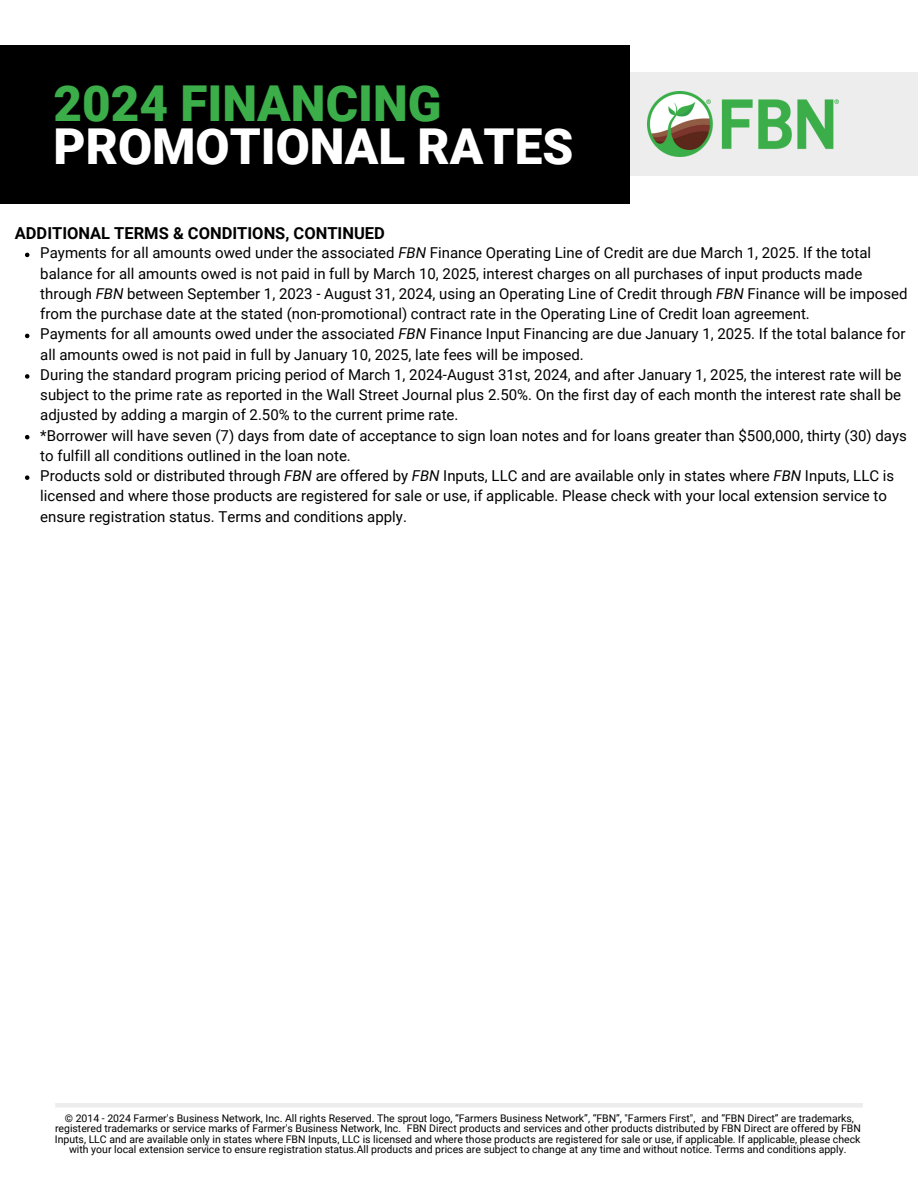
<style>
.page{position:relative;width:918px;height:1188px;background:#fff}
.page>*{position:absolute;margin:0;border:0;box-sizing:border-box;transform-origin:0 0}
.t1{font:900 49.5px/42.8px "Roboto";color:#fff}
.t2{font:700 16.5px "Roboto";color:#000}
.t3{font:15px/20.2px "Roboto";color:#000}
.t4{font:10.5px/10.5px "Roboto";color:#000;text-align:center}
.s1{color:#3bae49}
.s2{font-style:italic}
</style>
<div class="page">
<svg style="left:25px;top:253px;width:4px;height:4px"></svg>
<svg style="left:25px;top:334px;width:4px;height:4px"></svg>
<svg style="left:25px;top:374px;width:4px;height:5px"></svg>
<svg style="left:25px;top:435px;width:4px;height:4px"></svg>
<svg style="left:25px;top:475px;width:4px;height:5px"></svg>
<div style="left:0;top:73px;width:918px;height:103px;background:#ededed"></div>
<div style="left:0;top:45px;width:629px;height:158px;background:#000"></div>
<img style="left:647px;top:92px;width:192px;height:65px">
<div style="left:55px;top:1103px;width:808px;height:5px;background:#ededed"></div>
<p class="t1" style="left:54px;top:83px;width:521px"><span class="s1">2024 FINANCING<br></span>PROMOTIONAL RATES</p>
<h1 class="t2" style="left:15px;top:224px;width:372px">ADDITIONAL TERMS &amp; CONDITIONS, CONTINUED</h1>
<h2 class="t3" style="left:40px;top:243px;width:869px">Payments for all amounts owed under the associated <span class="s2">FBN</span> Finance Operating Line of Credit are due March 1, 2025. If the total balance for all amounts owed is not paid in full by March 10, 2025, interest charges on all purchases of input products made through <span class="s2">FBN</span> between September 1, 2023 - August 31, 2024, using an Operating Line of Credit through <span class="s2">FBN</span> Finance will be imposed from the purchase date at the stated (non-promotional) contract rate in the Operating Line of Credit loan agreement.</h2>
<h3 class="t3" style="left:40px;top:324px;width:867px">Payments for all amounts owed under the associated <span class="s2">FBN</span> Finance Input Financing are due January 1, 2025. If the total balance for all amounts owed is not paid in full by January 10, 2025, late fees will be imposed.</h3>
<h3 class="t3" style="left:40px;top:365px;width:863px;text-align:justify">During the standard program pricing period of March 1, 2024-August 31st, 2024, and after January 1, 2025, the interest rate will be subject to the prime rate as reported in the Wall Street Journal plus 2.50%. On the first day of each month the interest rate shall be adjusted by adding a margin of 2.50% to the current prime rate.</h3>
<h3 class="t3" style="left:40px;top:425px;width:868px">*Borrower will have seven (7) days from date of acceptance to sign loan notes and for loans greater than $500,000, thirty (30) days to fulfill all conditions outlined in the loan note.</h3>
<h3 class="t3" style="left:40px;top:466px;width:855px">Products sold or distributed through <span class="s2">FBN</span> are offered by <span class="s2">FBN</span> Inputs, LLC and are available only in states where <span class="s2">FBN</span> Inputs, LLC is licensed and where those products are registered for sale or use, if applicable. Please check with your local extension service to ensure registration status. Terms and conditions apply.</h3>
<p class="t4" style="left:55px;top:1113px;width:808px">© 2014 - 2024 Farmer's Business Network, Inc. All rights Reserved. The sprout logo, “Farmers Business Network”, “FBN”, "Farmers First", and “FBN Direct” are trademarks, registered trademarks or service marks of Farmer's Business Network, Inc. FBN Direct products and services and other products distributed by FBN Direct are offered by FBN Inputs, LLC and are available only in states where FBN Inputs, LLC is licensed and where those products are registered for sale or use, if applicable. If applicable, please check with your local extension service to ensure registration status.All products and prices are subject to change at any time and without notice. Terms and conditions apply.</p>
</div>
